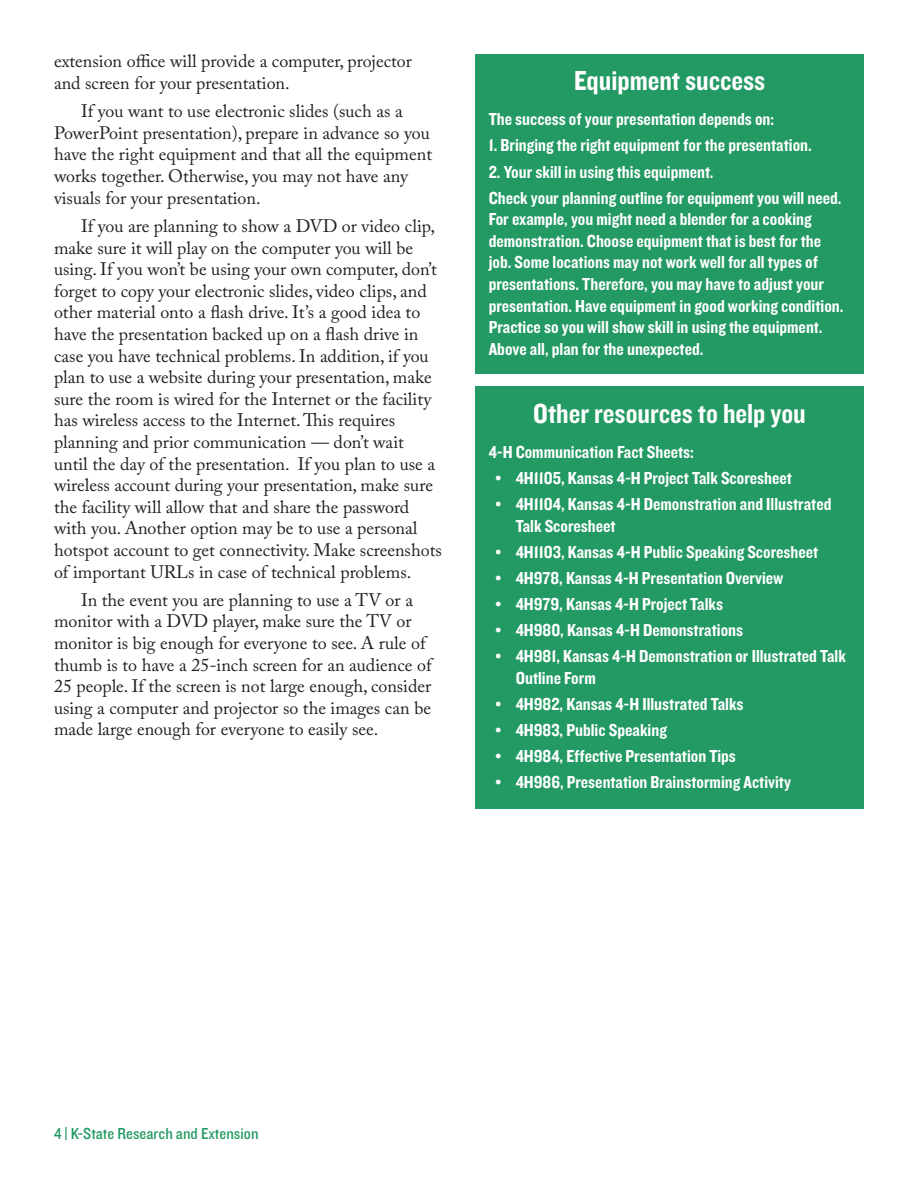
<style>
.page{position:relative;width:918px;height:1188px;background:#fff}
.page>*{position:absolute;margin:0;border:0;box-sizing:border-box;transform-origin:0 0}
.Table_Headings{font:28.5px "Knockout 50 Welterweight";color:#fff}
.body_text{font:18px/21.6px "Adobe Caslon Pro";color:#231f20}
.Table_Headings-2{font:18px/21.6px "Knockout 50 Welterweight";color:#fff}
.t1{font:16.5px "Knockout 30 Junior Welterwt";color:#239963}
</style>
<div class="page">
<div style="left:475px;top:387px;width:389px;height:422px;background:#239963"></div>
<div style="left:475px;top:54px;width:389px;height:319px;background:#239963"></div>
<p class="body_text" style="left:54px;top:50px;width:359px">extension office will provide a computer, projector and screen for your presentation.</p>
<p class="body_text" style="left:54px;top:100px;width:380px;text-indent:27px">If you want to use electronic slides (such as a PowerPoint presentation), prepare in advance so you have the right equipment and that all the equipment works together. Otherwise, you may not have any visuals for your presentation.</p>
<p class="body_text" style="left:54px;top:215px;width:389px;text-indent:27px">If you are planning to show a DVD or video clip, make sure it will play on the computer you will be using. If you won’t be using your own computer, don’t forget to copy your electronic slides, video clips, and other material onto a flash drive. It’s a good idea to have the presentation backed up on a flash drive in case you have technical problems. In addition, if you plan to use a website during your presentation, make sure the room is wired for the Internet or the facility has wireless access to the Internet. This requires planning and prior communication — don’t wait until the day of the presentation. If you plan to use a wireless account during your presentation, make sure the facility will allow that and share the password with you. Another option may be to use a personal hotspot account to get connectivity. Make screenshots of important URLs in case of technical problems.</p>
<p class="body_text" style="left:54px;top:589px;width:379px;text-indent:27px">In the event you are planning to use a TV or a monitor with a DVD player, make sure the TV or monitor is big enough for everyone to see. A rule of thumb is to have a 25-inch screen for an audience of 25 people. If the screen is not large enough, consider using a computer and projector so the images can be made large enough for everyone to easily see.</p>
<p class="Table_Headings" style="left:574px;top:62px;width:193px">Equipment success</p>
<p class="Table_Headings-2" style="left:489px;top:108px;width:287px">The success of your presentation depends on:</p>
<p class="Table_Headings-2" style="left:489px;top:134px;width:325px">1. Bringing the right equipment for the presentation.</p>
<p class="Table_Headings-2" style="left:489px;top:160px;width:226px">2. Your skill in using this equipment.</p>
<p class="Table_Headings-2" style="left:489px;top:186px;width:356px">Check your planning outline for equipment you will need.<br>For example, you might need a blender for a cooking demonstration. Choose equipment that is best for the job. Some locations may not work well for all types of presentations. Therefore, you may have to adjust your presentation. Have equipment in good working condition.<br>Practice so you will show skill in using the equipment.<br>Above all, plan for the unexpected.</p>
<p class="Table_Headings" style="left:533px;top:395px;width:274px">Other resources to help you</p>
<p class="Table_Headings-2" style="left:489px;top:441px;width:207px">4-H Communication Fact Sheets:</p>
<p class="Table_Headings-2" style="left:495px;top:467px;width:298px">• 4H1105, Kansas 4-H Project Talk Scoresheet</p>
<p class="Table_Headings-2" style="left:516px;top:493px;width:317px;text-indent:-20px">• 4H1104, Kansas 4-H Demonstration and Illustrated<br>Talk Scoresheet</p>
<p class="Table_Headings-2" style="left:495px;top:541px;width:324px">• 4H1103, Kansas 4-H Public Speaking Scoresheet</p>
<p class="Table_Headings-2" style="left:495px;top:567px;width:289px">• 4H978, Kansas 4-H Presentation Overview</p>
<p class="Table_Headings-2" style="left:495px;top:593px;width:229px">• 4H979, Kansas 4-H Project Talks</p>
<p class="Table_Headings-2" style="left:495px;top:619px;width:249px">• 4H980, Kansas 4-H Demonstrations</p>
<p class="Table_Headings-2" style="left:516px;top:645px;width:332px;text-indent:-20px">• 4H981, Kansas 4-H Demonstration or Illustrated Talk<br>Outline Form</p>
<p class="Table_Headings-2" style="left:495px;top:693px;width:250px">• 4H982, Kansas 4-H Illustrated Talks</p>
<p class="Table_Headings-2" style="left:495px;top:719px;width:173px">• 4H983, Public Speaking</p>
<p class="Table_Headings-2" style="left:495px;top:745px;width:242px">• 4H984, Effective Presentation Tips</p>
<p class="Table_Headings-2" style="left:495px;top:771px;width:297px">• 4H986, Presentation Brainstorming Activity</p>
<p class="t1" style="left:54px;top:1122px;width:206px">4 | K-State Research and Extension</p>
</div>
